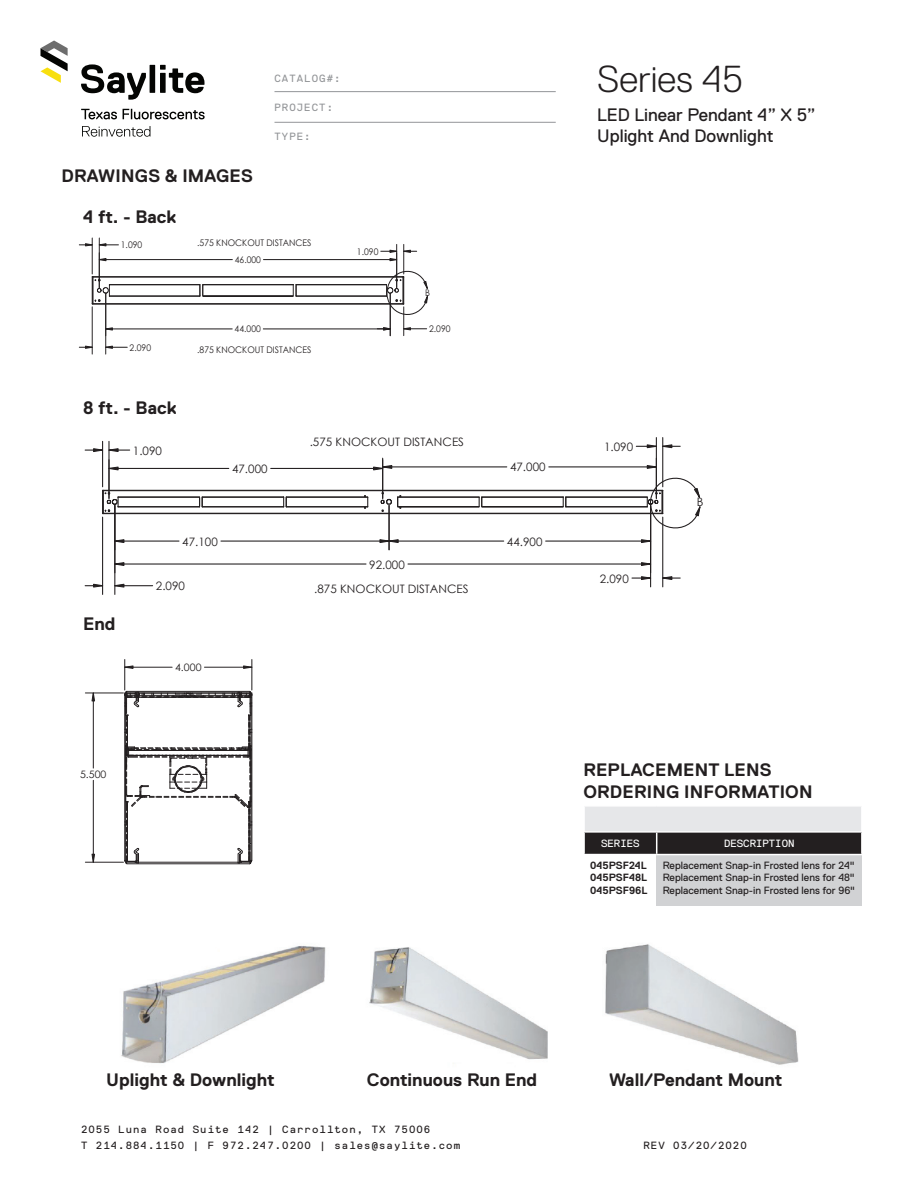
<style>
.page{position:relative;width:918px;height:1188px;background:#fff}
.page>*{position:absolute;margin:0;border:0;box-sizing:border-box;transform-origin:0 0}
.t1{font:300 37.5px "Replica Std";color:#231f20}
.t2{font:700 18px/21.6px "Replica Std";color:#231f20}
.t3{font:18px/21.6px "Replica Std";color:#231f20}
.t4{font:11.55px/24.9px "Century Gothic";color:#231f20}
.t5{font:10.5px/12.6px "Replica Std";color:#231f20;text-align:justify}
.t6{font:10.5px/16.5px "Replica Mono Std";letter-spacing:.1em;color:#231f20}
.t7{font:700 10.5px/12.6px "Replica Std";color:#231f20;text-align:justify}
.t8{font:10.5px "Replica Mono Std";letter-spacing:.1em;color:#939598}
.t9{font:10.5px "Replica Mono Std";color:#fff}
.t10{font:10.2px "Century Gothic";letter-spacing:.005em;color:#231f20}
.t11{font:9.15px "Century Gothic";color:#231f20;scale:.94 1}
</style>
<div class="page">
<hr style="left:274px;top:122px;width:282px;height:1px;background:#939598">
<hr style="left:274px;top:91px;width:282px;height:1px;background:#939598">
<svg style="left:81px;top:64px;width:124px;height:36px"></svg>
<svg style="left:40px;top:40px;width:28px;height:43px"></svg>
<svg style="left:81px;top:109px;width:36px;height:10px"></svg>
<svg style="left:123px;top:109px;width:82px;height:10px"></svg>
<svg style="left:82px;top:126px;width:68px;height:11px"></svg>
<img style="left:121px;top:944px;width:678px;height:130px">
<hr style="left:92px;top:238px;width:1px;height:36px;background:#231f20">
<hr style="left:99px;top:238px;width:1px;height:50px;background:#231f20">
<hr style="left:92px;top:307px;width:1px;height:47px;background:#231f20">
<hr style="left:105px;top:293px;width:1px;height:61px;background:#231f20">
<svg style="left:79px;top:345px;width:14px;height:4px"></svg>
<svg style="left:105px;top:345px;width:22px;height:4px"></svg>
<svg style="left:79px;top:243px;width:349px;height:93px"></svg>
<hr style="left:382px;top:458px;width:1px;height:40px;background:#231f20">
<hr style="left:389px;top:505px;width:1px;height:45px;background:#231f20">
<hr style="left:115px;top:563px;width:251px;height:2px;background:#231f20">
<hr style="left:408px;top:563px;width:243px;height:2px;background:#231f20">
<hr style="left:115px;top:585px;width:38px;height:1px;background:#231f20">
<hr style="left:102px;top:517px;width:1px;height:77px;background:#231f20">
<hr style="left:114px;top:505px;width:1px;height:89px;background:#231f20">
<hr style="left:662px;top:438px;width:1px;height:49px;background:#231f20">
<hr style="left:656px;top:438px;width:1px;height:60px;background:#231f20">
<hr style="left:650px;top:505px;width:1px;height:82px;background:#231f20">
<hr style="left:662px;top:517px;width:1px;height:70px;background:#231f20">
<hr style="left:108px;top:441px;width:2px;height:57px;background:#231f20">
<hr style="left:102px;top:441px;width:1px;height:46px;background:#231f20">
<svg style="left:114px;top:561px;width:11px;height:6px"></svg>
<svg style="left:640px;top:561px;width:12px;height:6px"></svg>
<svg style="left:85px;top:583px;width:19px;height:5px"></svg>
<svg style="left:114px;top:583px;width:11px;height:5px"></svg>
<svg style="left:636px;top:444px;width:44px;height:5px"></svg>
<svg style="left:632px;top:575px;width:20px;height:6px"></svg>
<svg style="left:662px;top:575px;width:18px;height:6px"></svg>
<svg style="left:85px;top:447px;width:45px;height:6px"></svg>
<svg style="left:102px;top:464px;width:599px;height:80px"></svg>
<svg style="left:123px;top:690px;width:130px;height:175px"></svg>
<hr style="left:124px;top:660px;width:1px;height:30px;background:#231f20">
<hr style="left:251px;top:660px;width:1px;height:30px;background:#231f20">
<hr style="left:125px;top:667px;width:47px;height:1px;background:#231f20">
<hr style="left:204px;top:667px;width:48px;height:1px;background:#231f20">
<hr style="left:85px;top:862px;width:38px;height:1px;background:#231f20">
<hr style="left:85px;top:692px;width:38px;height:1px;background:#231f20">
<hr style="left:93px;top:780px;width:1px;height:82px;background:#231f20">
<hr style="left:93px;top:693px;width:1px;height:75px;background:#231f20">
<svg style="left:124px;top:665px;width:10px;height:4px"></svg>
<svg style="left:243px;top:665px;width:10px;height:4px"></svg>
<svg style="left:91px;top:853px;width:5px;height:10px"></svg>
<svg style="left:91px;top:692px;width:5px;height:10px"></svg>
<div style="left:657px;top:855px;width:205px;height:51px;background:#d1d2d4"></div>
<svg style="left:584px;top:806px;width:278px;height:48px;background:#929092"></svg>
<hr style="left:861px;top:833px;width:2px;height:21px;background:#fff">
<p class="t2" style="left:62px;top:165px;width:193px">DRAWINGS &amp; IMAGES</p>
<p class="t2" style="left:83px;top:206px;width:95px">4 ft. - Back</p>
<p class="t8" style="left:275px;top:72px;width:68px">CATALOG#:</p>
<h1 class="t1" style="left:597px;top:59px;width:147px">Series 45</h1>
<p class="t3" style="left:597px;top:104px;width:220px">LED Linear Pendant 4” X 5”<br>Uplight And Downlight</p>
<p class="t8" style="left:275px;top:102px;width:60px">PROJECT:</p>
<p class="t8" style="left:275px;top:130px;width:38px">TYPE:</p>
<p class="t11" style="left:121px;top:239px;width:24px">1.090</p>
<p class="t11" style="left:130px;top:341px;width:24px">2.090</p>
<p class="t2" style="left:83px;top:398px;width:95px">8 ft. - Back</p>
<p class="t4" style="left:133px;top:438px;width:31px">1.090</p>
<p class="t11" style="left:197px;top:236px;width:123px">.575 KNOCKOUT DISTANCES</p>
<p class="t11" style="left:235px;top:253px;width:29px">46.000</p>
<p class="t11" style="left:235px;top:323px;width:29px">44.000</p>
<p class="t11" style="left:197px;top:343px;width:123px">.875 KNOCKOUT DISTANCES</p>
<p class="t11" style="left:357px;top:245px;width:24px">1.090</p>
<p class="t11" style="left:425px;top:286px;width:7px">B</p>
<p class="t11" style="left:429px;top:323px;width:24px">2.090</p>
<p class="t4" style="left:232px;top:456px;width:37px">47.000</p>
<p class="t4" style="left:310px;top:430px;width:156px">.575 KNOCKOUT DISTANCES</p>
<p class="t4" style="left:510px;top:455px;width:37px">47.000</p>
<p class="t2" style="left:83px;top:614px;width:34px">End</p>
<p class="t10" style="left:80px;top:767px;width:28px">5.500</p>
<p class="t4" style="left:182px;top:529px;width:37px">47.100</p>
<p class="t4" style="left:507px;top:529px;width:37px">44.900</p>
<p class="t4" style="left:156px;top:573px;width:31px">2.090</p>
<p class="t4" style="left:314px;top:552px;width:156px;text-indent:55px">92.000<br>.875 KNOCKOUT DISTANCES</p>
<p class="t10" style="left:175px;top:660px;width:28px">4.000</p>
<p class="t4" style="left:604px;top:434px;width:31px">1.090</p>
<p class="t4" style="left:600px;top:566px;width:31px">2.090</p>
<p class="t4" style="left:697px;top:490px;width:8px">B</p>
<p class="t2" style="left:583px;top:759px;width:231px">REPLACEMENT LENS<br>ORDERING INFORMATION</p>
<p class="t9" style="left:601px;top:838px;width:40px">SERIES</p>
<p class="t9" style="left:724px;top:838px;width:72px">DESCRIPTION</p>
<p class="t7" style="left:590px;top:859px;width:59px">045PSF24L 045PSF48L 045PSF96L</p>
<p class="t5" style="left:663px;top:859px;width:194px">Replacement Snap-in Frosted lens for 24" Replacement Snap-in Frosted lens for 48" Replacement Snap-in Frosted lens for 96"</p>
<p class="t2" style="left:106px;top:1069px;width:170px">Uplight &amp; Downlight</p>
<p class="t2" style="left:367px;top:1069px;width:172px">Continuous Run End</p>
<p class="t2" style="left:609px;top:1069px;width:175px">Wall/Pendant Mount</p>
<p class="t6" style="left:81px;top:1121px;width:381px">2055 Luna Road Suite 142 | Carrollton, TX 75006<br>T 214.884.1150 | F 972.247.0200 | sales@saylite.com</p>
<p class="t6" style="left:644px;top:1137px;width:105px">REV 03/20/2020</p>
</div>
